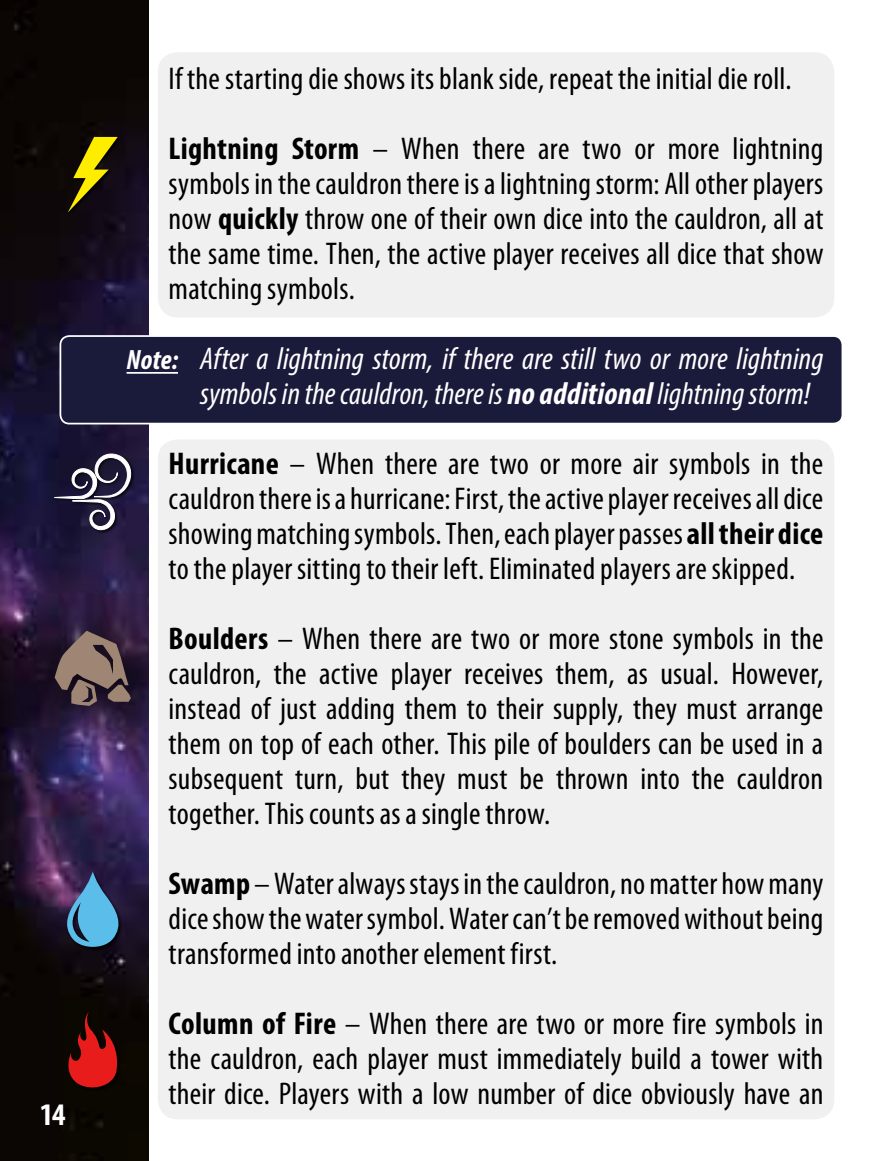
<style>
.page{position:relative;width:883px;height:1161px;background:#fff}
.page>*{position:absolute;margin:0;border:0;box-sizing:border-box;transform-origin:0 0}
.t1{font:condensed 31.5px/35px "Myriad Pro";letter-spacing:.005em;color:#000;text-align:justify}
.t2{font:italic condensed 31.5px/35px "Myriad Pro";letter-spacing:.005em;color:#fff}
.t3{font:700 condensed 31.5px "Myriad Pro";color:#fff}
.t4{font:italic 700 condensed 28px "Myriad Pro";color:#fff}
.s1{font-weight:700}
</style>
<div class="page">
<img style="left:0;top:0;width:149px;height:1161px">
<div style="left:60px;top:336px;width:782px;height:88px;background:#1a1a3b;border-radius:9px"></div>
<div style="left:60px;top:335px;width:783px;height:89px;border:2px solid #fff;border-radius:9px"></div>
<div style="left:67px;top:136px;width:55px;height:80px;background:#130b17"></div>
<svg style="left:68px;top:137px;width:50px;height:75px"></svg>
<div style="left:54px;top:454px;width:81px;height:80px;background:#000;opacity:.75"></div>
<svg style="left:54px;top:453px;width:77px;height:77px;background:#444059"></svg>
<div style="left:66px;top:870px;width:57px;height:80px;background:#000;opacity:.75"></div>
<svg style="left:61px;top:871px;width:63px;height:76px;background:#42668d"></svg>
<div style="left:158px;top:52px;width:676px;height:265px;background:#f0f0f0;border-radius:20px"></div>
<div style="left:158px;top:439px;width:676px;height:680px;background:#f0f0f0;border-radius:20px"></div>
<div style="left:68px;top:1010px;width:53px;height:81px;background:#0a0600"></div>
<svg style="left:68px;top:1011px;width:54px;height:76px"></svg>
<svg style="left:0;top:560px;width:149px;height:218px;background:#2e1e44"></svg>
<svg style="left:55px;top:631px;width:76px;height:75px;background:#675454"></svg>
<hr style="left:127px;top:372px;width:51px;height:2px;background:#fff">
<p class="t3" style="left:40px;top:1095px;width:27px">14</p>
<p class="t1" style="left:169px;top:61px;width:625px">If the starting die shows its blank side, repeat the initial die roll.</p>
<p class="t1" style="left:169px;top:131px;width:656px"><span class="s1">Lightning Storm</span> – When there are two or more lightning symbols in the cauldron there is a lightning storm: All other players now <span class="s1">quickly</span> throw one of their own dice into the cauldron, all at the same time. Then, the active player receives all dice that show matching symbols.</p>
<p class="t4" style="left:127px;top:343px;width:53px">Note:</p>
<p class="t2" style="left:200px;top:341px;width:625px">After a lightning storm, if there are still two or more lightning symbols in the cauldron, there is <span class="s1">no additional</span> lightning storm!</p>
<p class="t1" style="left:169px;top:446px;width:656px"><span class="s1">Hurricane</span> – When there are two or more air symbols in the cauldron there is a hurricane: First, the active player receives all dice showing matching symbols. Then, each player passes <span class="s1">all their dice </span>to the player sitting to their left. Eliminated players are skipped.</p>
<p class="t1" style="left:169px;top:621px;width:656px"><span class="s1">Boulders</span> – When there are two or more stone symbols in the cauldron, the active player receives them, as usual. However, instead of just adding them to their supply, they must arrange them on top of each other. This pile of boulders can be used in a subsequent turn, but they must be thrown into the cauldron together. This counts as a single throw.</p>
<p class="t1" style="left:169px;top:866px;width:656px"><span class="s1">Swamp</span> – Water always stays in the cauldron, no matter how many dice show the water symbol. Water can’t be removed without being transformed into another element first.</p>
<p class="t1" style="left:169px;top:1006px;width:656px"><span class="s1">Column of Fire</span> – When there are two or more fire symbols in the cauldron, each player must immediately build a tower with their dice. Players with a low number of dice obviously have an</p>
</div>
